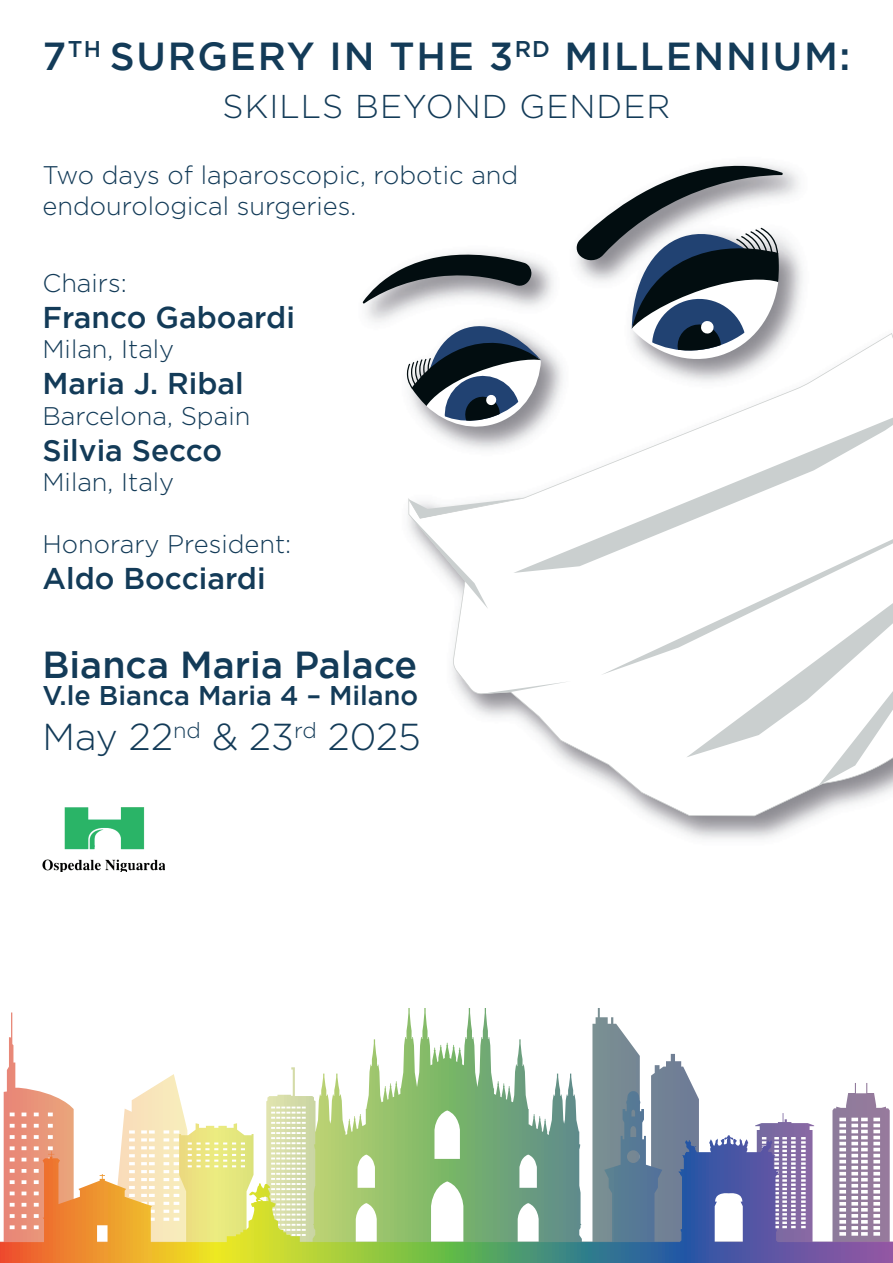
<style>
.page{position:relative;width:893px;height:1263px;background:#fff}
.page>*{position:absolute;margin:0;border:0;box-sizing:border-box;transform-origin:0 0}
.t1{font:500 39px "Gotham";letter-spacing:.045em;color:#133b58}
.t2{font:500 37.5px "Gotham";color:#133b58}
.t3{font:300 37.5px "Gotham";color:#133b58}
.t4{font:300 33px "Gotham";letter-spacing:.03em;color:#133b58}
.t5{font:500 30px "Gotham";color:#133b58}
.t6{font:500 27px "Gotham";color:#133b58}
.t7{font:300 25.5px/30.6px "Gotham";color:#133b58}
</style>
<div class="page">
<svg style="left:408px;top:333px;width:485px;height:483px"></svg>
<svg style="left:601px;top:573px;width:292px;height:212px"></svg>
<svg style="left:513px;top:418px;width:380px;height:155px"></svg>
<svg style="left:482px;top:681px;width:89px;height:13px"></svg>
<svg style="left:409px;top:498px;width:116px;height:111px"></svg>
<svg style="left:575px;top:164px;width:208px;height:201px"></svg>
<svg style="left:362px;top:248px;width:170px;height:56px"></svg>
<svg style="left:407px;top:320px;width:134px;height:112px"></svg>
<img style="left:43px;top:808px;width:122px;height:64px">
<svg style="left:0;top:1008px;width:893px;height:255px"></svg>
<svg style="left:214px;top:1008px;width:271px;height:234px"></svg>
<svg style="left:678px;top:1135px;width:51px;height:36px"></svg>
<h1 class="t1" style="left:43px;top:34px;width:809px">7<sup>TH</sup> SURGERY IN THE 3<sup>RD</sup> MILLENNIUM:</h1>
<p class="t4" style="left:223px;top:89px;width:449px">SKILLS BEYOND GENDER</p>
<p class="t7" style="left:43px;top:160px;width:477px">Two days of laparoscopic, robotic and endourological surgeries.</p>
<p class="t7" style="left:43px;top:267px;width:86px">Chairs:</p>
<p class="t5" style="left:43px;top:300px;width:254px">Franco Gaboardi</p>
<p class="t7" style="left:43px;top:333px;width:133px">Milan, Italy</p>
<p class="t5" style="left:43px;top:366px;width:203px">Maria J. Ribal</p>
<p class="t7" style="left:43px;top:400px;width:209px">Barcelona, Spain</p>
<p class="t5" style="left:43px;top:433px;width:181px">Silvia Secco</p>
<p class="t7" style="left:43px;top:467px;width:133px">Milan, Italy</p>
<p class="t7" style="left:43px;top:528px;width:250px">Honorary President:</p>
<p class="t5" style="left:43px;top:561px;width:225px">Aldo Bocciardi</p>
<h2 class="t2" style="left:43px;top:643px;width:376px">Bianca Maria Palace</h2>
<p class="t6" style="left:43px;top:680px;width:377px">V.le Bianca Maria 4 – Milano</p>
<h2 class="t3" style="left:43px;top:716px;width:380px">May 22<sup>nd</sup> &amp; 23<sup>rd</sup> 2025</h2>
</div>
